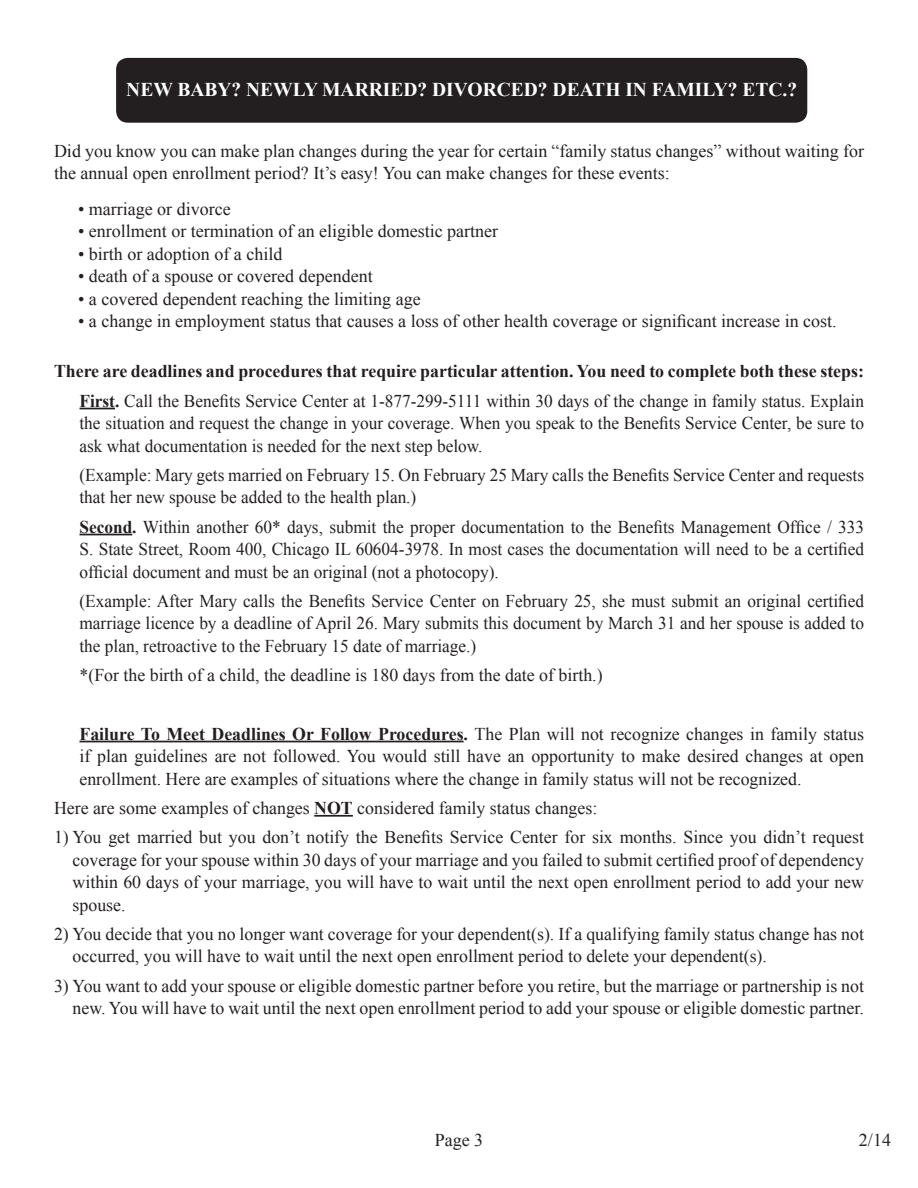
<style>
.page{position:relative;width:918px;height:1188px;background:#fff}
.page>*{position:absolute;margin:0;border:0;box-sizing:border-box;transform-origin:0 0}
.t1{font:700 19.5px "Times New Roman";color:#fff}
.t2{font:18px/22.5px "Times New Roman";color:#231f20}
.t3{font:18px/22.5px "Times New Roman";color:#231f20;text-align:justify;scale:.96 1}
.t4{font:700 18px "Times New Roman";color:#231f20}
.s1{font-weight:700}
</style>
<div class="page">
<div style="left:116px;top:58px;width:691px;height:65px;background:#231f20;border-radius:12px"></div>
<hr style="left:80px;top:408px;width:35px;height:1px;background:#231f20">
<hr style="left:80px;top:534px;width:52px;height:1px;background:#231f20">
<hr style="left:80px;top:741px;width:384px;height:1px;background:#231f20">
<hr style="left:314px;top:815px;width:39px;height:2px;background:#231f20">
<p class="t1" style="left:126px;top:76px;width:672px">NEW BABY? NEWLY MARRIED? DIVORCED? DEATH IN FAMILY? ETC.?</p>
<p class="t2" style="left:54px;top:139px;width:812px">Did you know you can make plan changes during the year for certain “family status changes” without waiting for the annual open enrollment period? It’s easy! You can make changes for these events:</p>
<p class="t2" style="left:78px;top:197px;width:154px">• marriage or divorce</p>
<p class="t2" style="left:78px;top:220px;width:422px">• enrollment or termination of an eligible domestic partner</p>
<p class="t2" style="left:78px;top:242px;width:206px">• birth or adoption of a child</p>
<p class="t2" style="left:78px;top:265px;width:296px">• death of a spouse or covered dependent</p>
<p class="t2" style="left:78px;top:287px;width:344px">• a covered dependent reaching the limiting age</p>
<p class="t2" style="left:78px;top:310px;width:760px">• a change in employment status that causes a loss of other health coverage or significant increase in cost.</p>
<p class="t4" style="left:54px;top:359px;width:811px">There are deadlines and procedures that require particular attention. You need to complete both these steps:</p>
<p class="t3" style="left:80px;top:389px;width:819px"><span class="s1">First.</span> Call the Benefits Service Center at 1-877-299-5111 within 30 days of the change in family status. Explain the situation and request the change in your coverage. When you speak to the Benefits Service Center, be sure to ask what documentation is needed for the next step below.</p>
<p class="t3" style="left:80px;top:463px;width:819px">(Example: Mary gets married on February 15. On February 25 Mary calls the Benefits Service Center and requests that her new spouse be added to the health plan.)</p>
<p class="t3" style="left:80px;top:515px;width:819px"><span class="s1">Second.</span> Within another 60* days, submit the proper documentation to the Benefits Management Office / 333<br>S. State Street, Room 400, Chicago IL 60604-3978. In most cases the documentation will need to be a certified official document and must be an original (not a photocopy).</p>
<p class="t3" style="left:80px;top:589px;width:819px">(Example: After Mary calls the Benefits Service Center on February 25, she must submit an original certified marriage licence by a deadline of April 26. Mary submits this document by March 31 and her spouse is added to the plan, retroactive to the February 15 date of marriage.)</p>
<p class="t2" style="left:80px;top:664px;width:525px">*(For the birth of a child, the deadline is 180 days from the date of birth.)</p>
<p class="t2" style="left:80px;top:722px;width:786px;text-align:justify"><span class="s1">Failure To Meet Deadlines Or Follow Procedures.</span> The Plan will not recognize changes in family status if plan guidelines are not followed. You would still have an opportunity to make desired changes at open enrollment. Here are examples of situations where the change in family status will not be recognized.</p>
<p class="t2" style="left:54px;top:796px;width:545px">Here are some examples of changes <span class="s1">NOT</span> considered family status changes:</p>
<p class="t2" style="left:73px;top:826px;width:793px;text-align:justify;text-indent:-19px">1) You get married but you don’t notify the Benefits Service Center for six months. Since you didn’t request coverage for your spouse within 30 days of your marriage and you failed to submit certified proof of dependency within 60 days of your marriage, you will have to wait until the next open enrollment period to add your new spouse.</p>
<p class="t2" style="left:73px;top:922px;width:793px;text-indent:-19px">2) You decide that you no longer want coverage for your dependent(s). If a qualifying family status change has not occurred, you will have to wait until the next open enrollment period to delete your dependent(s).</p>
<p class="t2" style="left:54px;top:974px;width:812px;text-align:right">3) You want to add your spouse or eligible domestic partner before you retire, but the marriage or partnership is not new. You will have to wait until the next open enrollment period to add your spouse or eligible domestic partner.</p>
<p class="t2" style="left:435px;top:1129px;width:50px">Page 3</p>
<p class="t2" style="left:859px;top:1129px;width:34px">2/14</p>
</div>
